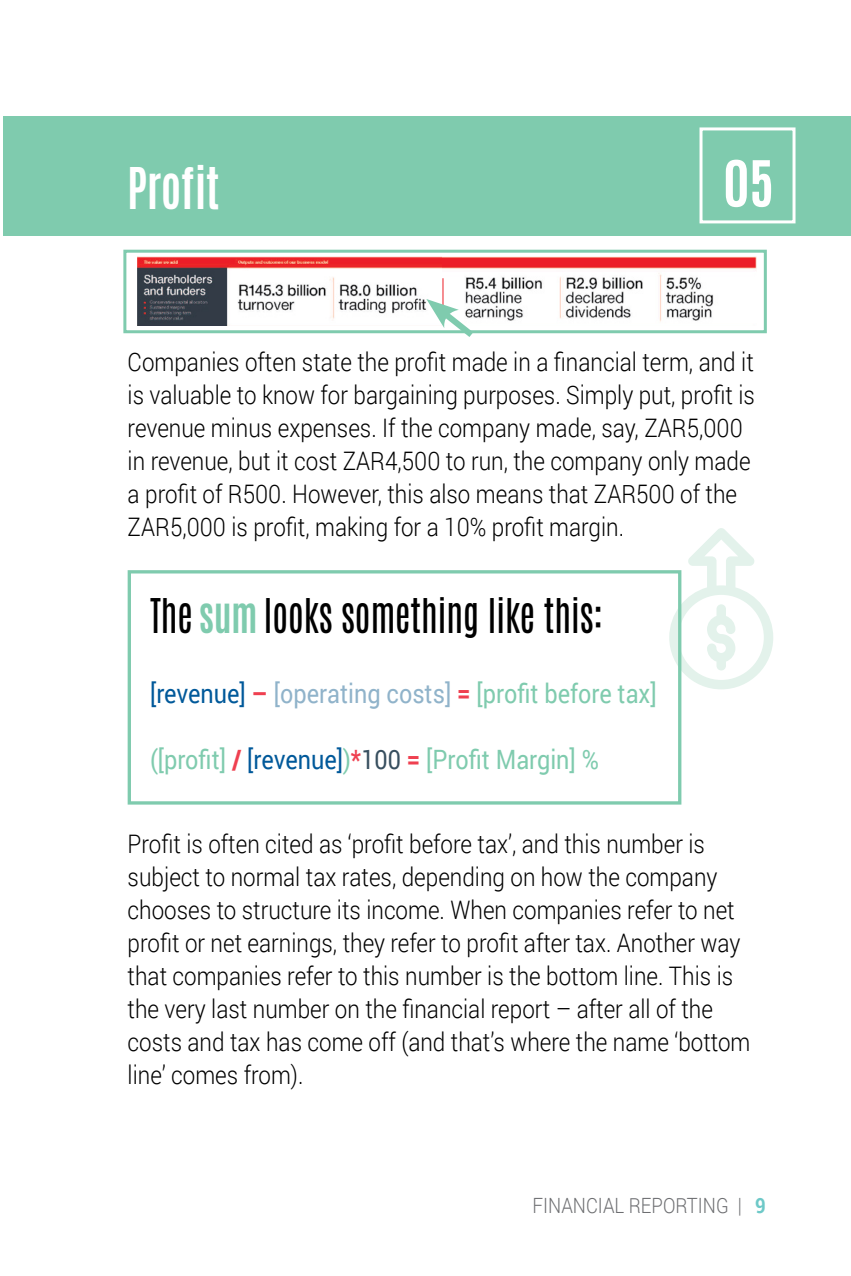
<style>
.page{position:relative;width:851px;height:1276px;background:#fff}
.page>*{position:absolute;margin:0;border:0;box-sizing:border-box;transform-origin:0 0}
.t1{font:700 54px "Antonio";color:#fff}
.t2{font:700 48px "Antonio";color:#fff;scale:.88 1}
.t3{font:39.9px "Antonio";color:#000;scale:.88 1}
.t4{font:26.7px "Roboto";color:#7fcbae;scale:.88 1}
.t5{font:300 25.5px/33px "Roboto";color:#000;scale:.88 1}
.t6{font:300 21px "Roboto";color:#6d6e71;scale:.88 1}
.s1{font-weight:700;color:#7fcbae}
.s2{color:#00599a}
.s3{font-weight:700;color:#ef4050}
.s4{color:#90b3ca}
.s5{color:#384f5f}
.s6{font-weight:700;color:#6ec9c8}
</style>
<div class="page">
<div style="left:123px;top:250px;width:643px;height:83px;border:3px solid #7fcbae"></div>
<img style="left:137px;top:257px;width:619px;height:68px">
<hr style="left:442px;top:278px;width:1px;height:38px;background:#ec1d27">
<svg style="left:669px;top:528px;width:104px;height:161px"></svg>
<div style="left:3px;top:117px;width:847px;height:119px;background:#7fcbae"></div>
<div style="left:128px;top:570px;width:553px;height:234px;border:3px solid #7fcbae"></div>
<svg style="left:426px;top:299px;width:53px;height:38px"></svg>
<div style="left:699px;top:127px;width:96px;height:96px;border:3px solid #fff"></div>
<h2 class="t2" style="left:128px;top:152px;width:106px">Profit</h2>
<h1 class="t1" style="left:723px;top:143px;width:53px">05</h1>
<p class="t5" style="left:128px;top:344px;width:714px">Companies often state the profit made in a financial term, and it is valuable to know for bargaining purposes. Simply put, profit is revenue minus expenses. If the company made, say, ZAR5,000 in revenue, but it cost ZAR4,500 to run, the company only made a profit of R500. However, this also means that ZAR500 of the ZAR5,000 is profit, making for a 10% profit margin.</p>
<h3 class="t3" style="left:150px;top:586px;width:516px">The <span class="s1">sum</span> looks something like this:</h3>
<p class="t4" style="left:150px;top:674px;width:577px"><span class="s2">[revenue]</span> <span class="s3">–</span> <span class="s4">[operating costs]</span> <span class="s3">=</span> [profit before tax]</p>
<p class="t4" style="left:150px;top:741px;width:511px">([profit] <span class="s3">/</span> <span class="s2">[revenue]</span>)<span class="s3">*</span><span class="s5">100</span> <span class="s3">=</span> [Profit Margin] %</p>
<p class="t5" style="left:128px;top:826px;width:709px">Profit is often cited as ‘profit before tax’, and this number is subject to normal tax rates, depending on how the company chooses to structure its income. When companies refer to net profit or net earnings, they refer to profit after tax. Another way that companies refer to this number is the bottom line. This is the very last number on the financial report – after all of the costs and tax has come off (and that’s where the name ‘bottom line’ comes from).</p>
<p class="t6" style="left:532px;top:1191px;width:267px">FINANCIAL REPORTING | <span class="s6">9</span></p>
</div>
